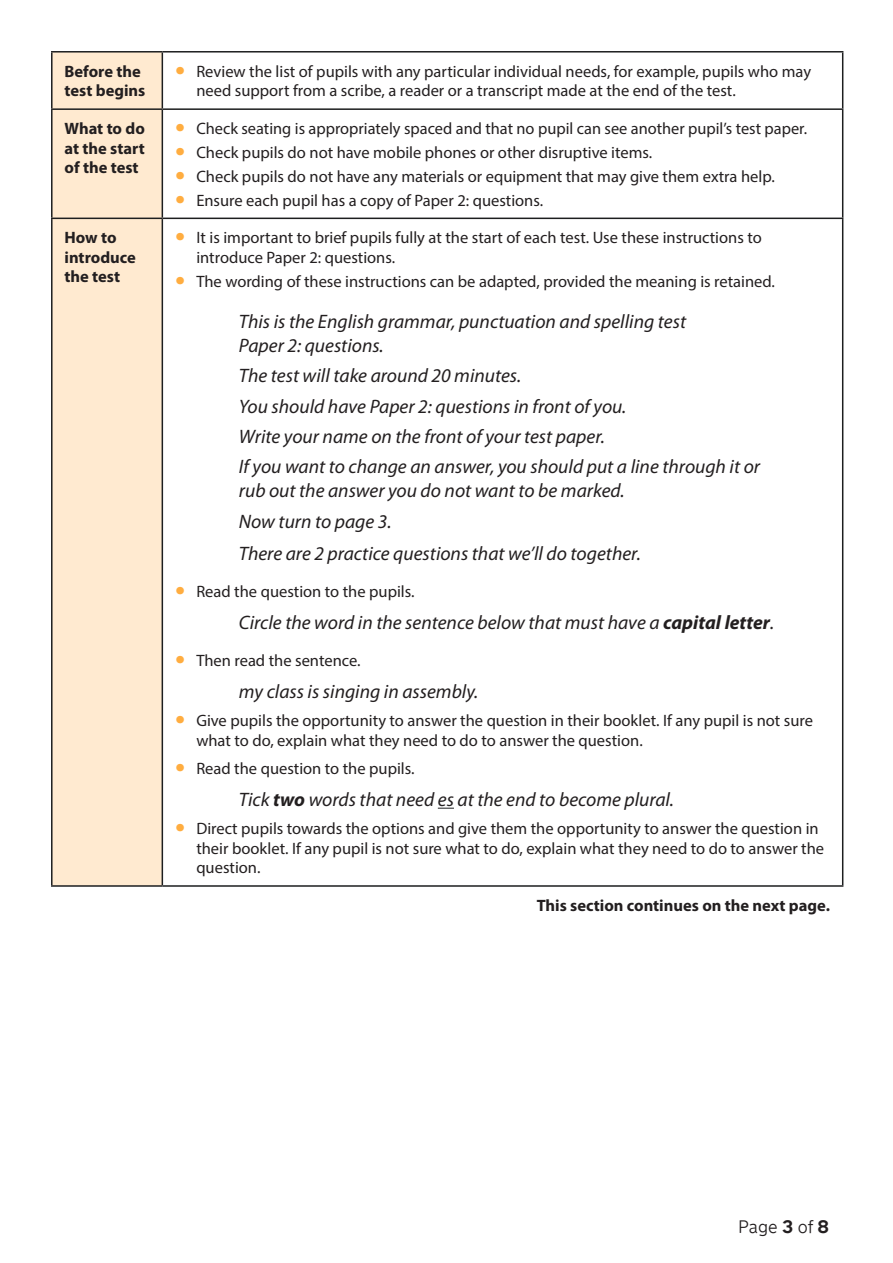
<style>
.page{position:relative;width:893px;height:1263px;background:#fff}
.page>*{position:absolute;margin:0;border:0;box-sizing:border-box;transform-origin:0 0}
.Text_script_instruction{font:italic 19.5px/24px "Myriad Pro";color:#231f20}
.t1{font:300 18px "New Transport";color:#231f20}
.t2{font:16.5px/19.5px "Myriad Pro";color:#231f20}
.Table_body_LEFT{font:700 16.5px/19.5px "Myriad Pro";color:#231f20}
.s1{font-size:36px;color:#ffad40}
.s2{font-weight:700}
</style>
<div class="page">
<div style="left:53px;top:53px;width:109px;height:832px;background:#ffead0"></div>
<hr style="left:51px;top:51px;width:111px;height:2px;background:#1d1e1f">
<hr style="left:51px;top:53px;width:2px;height:55px;background:#1d1e1f">
<hr style="left:162px;top:51px;width:681px;height:2px;background:#1d1e1f">
<hr style="left:162px;top:53px;width:1px;height:55px;background:#1d1e1f">
<hr style="left:842px;top:53px;width:1px;height:55px;background:#1d1e1f">
<hr style="left:51px;top:108px;width:111px;height:2px;background:#1d1e1f">
<hr style="left:51px;top:110px;width:2px;height:108px;background:#1d1e1f">
<hr style="left:162px;top:108px;width:681px;height:2px;background:#1d1e1f">
<hr style="left:162px;top:110px;width:1px;height:108px;background:#1d1e1f">
<hr style="left:842px;top:110px;width:1px;height:108px;background:#1d1e1f">
<hr style="left:51px;top:218px;width:111px;height:1px;background:#1d1e1f">
<hr style="left:51px;top:219px;width:2px;height:666px;background:#1d1e1f">
<hr style="left:162px;top:218px;width:681px;height:1px;background:#1d1e1f">
<hr style="left:162px;top:219px;width:1px;height:666px;background:#1d1e1f">
<hr style="left:842px;top:219px;width:1px;height:666px;background:#1d1e1f">
<hr style="left:51px;top:885px;width:111px;height:2px;background:#1d1e1f">
<hr style="left:162px;top:885px;width:681px;height:2px;background:#1d1e1f">
<svg style="left:438px;top:808px;width:16px;height:1px"></svg>
<p class="Table_body_LEFT" style="left:65px;top:61px;width:82px">Before the test begins</p>
<p class="t2" style="left:196px;top:61px;width:616px;text-indent:-21px"><span class="s1">•</span> Review the list of pupils with any particular individual needs, for example, pupils who may need support from a scribe, a reader or a transcript made at the end of the test.</p>
<p class="Table_body_LEFT" style="left:65px;top:118px;width:82px;text-align:justify">What to do at the start of the test</p>
<p class="t2" style="left:175px;top:119px;width:633px"><span class="s1">•</span> Check seating is appropriately spaced and that no pupil can see another pupil’s test paper.</p>
<p class="t2" style="left:175px;top:143px;width:479px"><span class="s1">•</span> Check pupils do not have mobile phones or other disruptive items.</p>
<p class="t2" style="left:175px;top:166px;width:601px"><span class="s1">•</span> Check pupils do not have any materials or equipment that may give them extra help.</p>
<p class="t2" style="left:175px;top:190px;width:370px"><span class="s1">•</span> Ensure each pupil has a copy of Paper 2: questions.</p>
<p class="Table_body_LEFT" style="left:65px;top:228px;width:73px">How to introduce the test</p>
<p class="t2" style="left:196px;top:228px;width:567px;text-indent:-21px"><span class="s1">•</span> It is important to brief pupils fully at the start of each test. Use these instructions to introduce Paper 2: questions.</p>
<p class="t2" style="left:175px;top:271px;width:601px"><span class="s1">•</span> The wording of these instructions can be adapted, provided the meaning is retained.</p>
<p class="Text_script_instruction" style="left:239px;top:309px;width:449px">This is the English grammar, punctuation and spelling test<br>Paper 2: questions.</p>
<p class="Text_script_instruction" style="left:239px;top:363px;width:284px">The test will take around 20 minutes.</p>
<p class="Text_script_instruction" style="left:239px;top:394px;width:389px">You should have Paper 2: questions in front of you.</p>
<p class="Text_script_instruction" style="left:239px;top:424px;width:368px">Write your name on the front of your test paper.</p>
<p class="Text_script_instruction" style="left:239px;top:454px;width:523px">If you want to change an answer, you should put a line through it or rub out the answer you do not want to be marked.</p>
<p class="Text_script_instruction" style="left:239px;top:509px;width:154px">Now turn to page 3.</p>
<p class="Text_script_instruction" style="left:239px;top:541px;width:403px">There are 2 practice questions that we’ll do together.</p>
<p class="t2" style="left:175px;top:581px;width:241px"><span class="s1">•</span> Read the question to the pupils.</p>
<p class="Text_script_instruction" style="left:239px;top:610px;width:537px">Circle the word in the sentence below that must have a <span class="s2">capital letter</span>.</p>
<p class="t2" style="left:175px;top:650px;width:187px"><span class="s1">•</span> Then read the sentence.</p>
<p class="Text_script_instruction" style="left:239px;top:679px;width:241px">my class is singing in assembly.</p>
<p class="t2" style="left:196px;top:711px;width:618px;text-indent:-21px"><span class="s1">•</span> Give pupils the opportunity to answer the question in their booklet. If any pupil is not sure what to do, explain what they need to do to answer the question.</p>
<p class="t2" style="left:175px;top:758px;width:241px"><span class="s1">•</span> Read the question to the pupils.</p>
<p class="Text_script_instruction" style="left:239px;top:787px;width:436px">Tick <span class="s2">two</span> words that need es at the end to become plural.</p>
<p class="t2" style="left:196px;top:819px;width:629px;text-indent:-21px"><span class="s1">•</span> Direct pupils towards the options and give them the opportunity to answer the question in their booklet. If any pupil is not sure what to do, explain what they need to do to answer the question.</p>
<p class="Table_body_LEFT" style="left:537px;top:895px;width:295px">This section continues on the next page.</p>
<p class="t1" style="left:738px;top:1216px;width:92px">Page <span class="s2">3</span> of <span class="s2">8</span></p>
</div>
